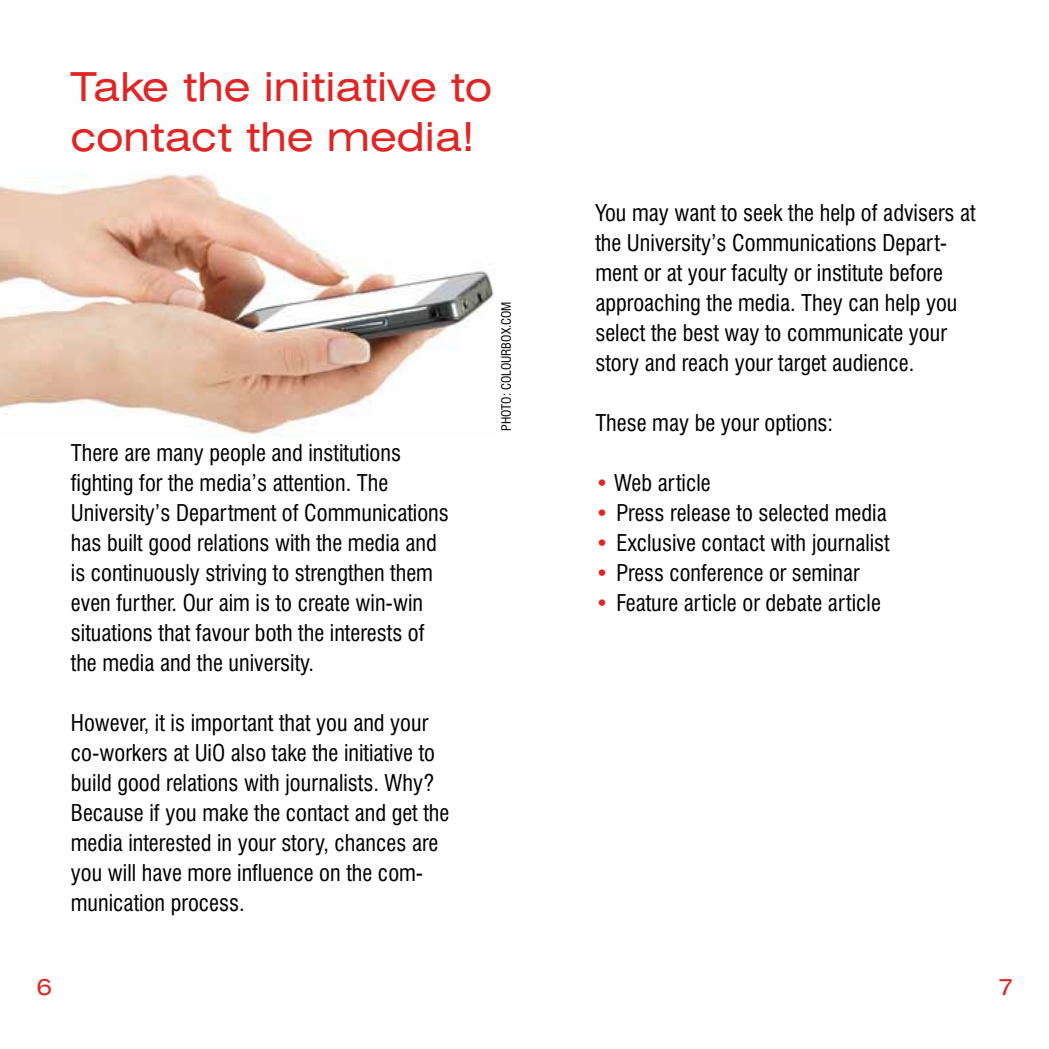
<style>
.page{position:relative;width:1049px;height:1049px;background:#fff}
.page>*{position:absolute;margin:0;border:0;box-sizing:border-box;transform-origin:0 0}
.t1{font:expanded 40px/50px "Swiss 721 BT";color:#df2625}
.t2{font:condensed 22.5px/30px "Swiss 721 BT";color:#000}
.t3{font:expanded 22.5px "Swiss 721 BT";color:#df2625}
.t4{font:condensed 12.5px "Swiss 721 BT";color:#000}
.s1{color:#df2625}
</style>
<div class="page">
<img style="left:0;top:173px;width:496px;height:263px">
<h1 class="t1" style="left:71px;top:62px;width:423px">Take the initiative to contact the media!</h1>
<p class="t2" style="left:71px;top:438px;width:379px">There are many people and institutions fighting for the media’s attention. The University’s Department of Communications has built good relations with the media and is continuously striving to strengthen them even further. Our aim is to create win-win situations that favour both the interests of the media and the university.</p>
<p class="t2" style="left:71px;top:708px;width:380px">However, it is important that you and your co-workers at UiO also take the initiative to build good relations with journalists. Why?<br>Because if you make the contact and get the media interested in your story, chances are you will have more influence on the com&shy;munication process.</p>
<p class="t4" style="left:499px;top:431px;width:131px;rotate:-90deg">PHOTO: COLOURBOX.COM</p>
<p class="t2" style="left:595px;top:198px;width:382px">You may want to seek the help of advisers at the University’s Communications Depart&shy;ment or at your faculty or institute before approaching the media. They can help you select the best way to communicate your story and reach your target audience.</p>
<p class="t2" style="left:595px;top:408px;width:239px">These may be your options:</p>
<p class="t2" style="left:595px;top:468px;width:117px"><span class="s1">•</span> Web article</p>
<p class="t2" style="left:595px;top:498px;width:293px"><span class="s1">•</span> Press release to selected media</p>
<p class="t2" style="left:595px;top:528px;width:296px"><span class="s1">•</span> Exclusive contact with journalist</p>
<p class="t2" style="left:595px;top:558px;width:266px"><span class="s1">•</span> Press conference or seminar</p>
<p class="t2" style="left:595px;top:588px;width:287px"><span class="s1">•</span> Feature article or debate article</p>
<p class="t3" style="left:37px;top:974px;width:17px">6</p>
<p class="t3" style="left:998px;top:974px;width:17px">7</p>
</div>
